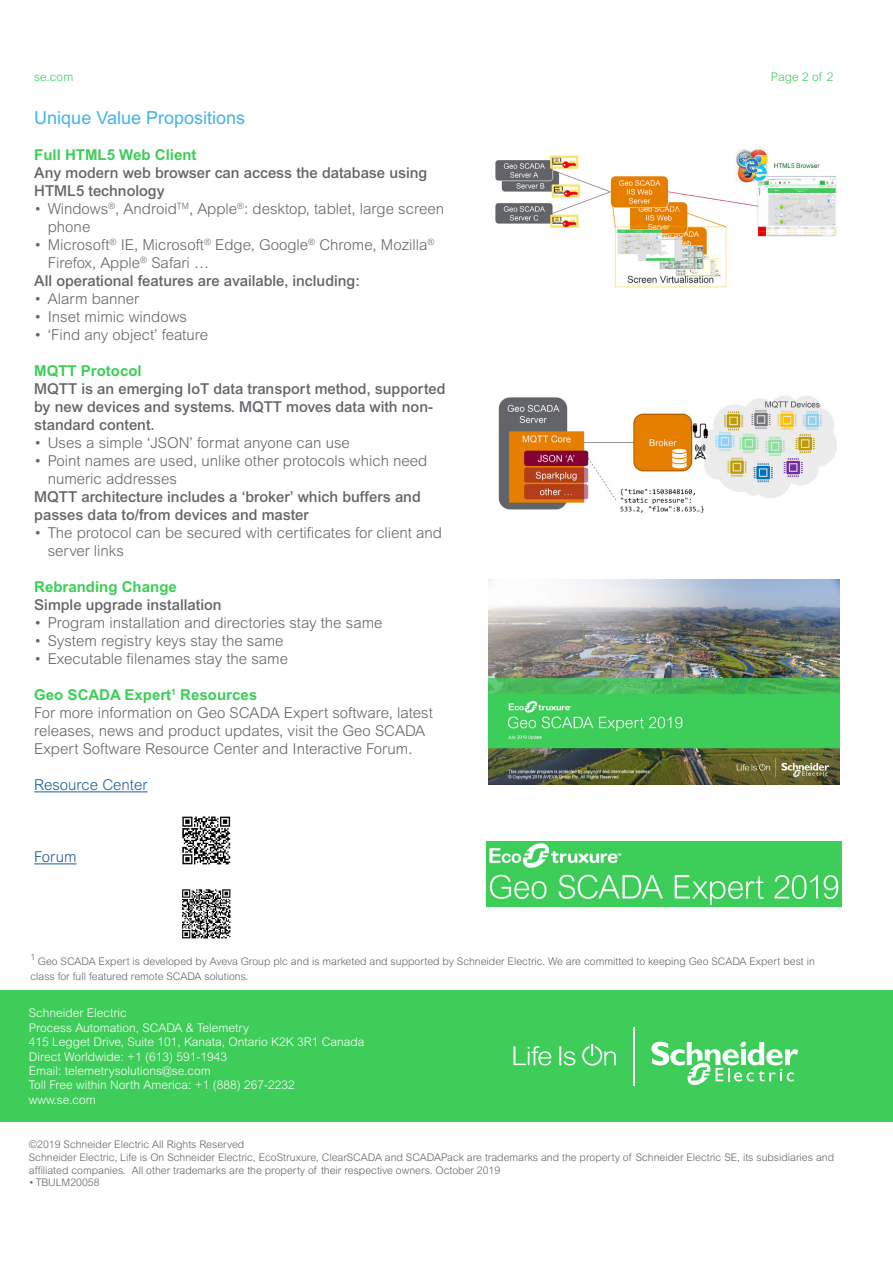
<style>
.page{position:relative;width:893px;height:1263px;background:#fff}
.page>*{position:absolute;margin:0;border:0;box-sizing:border-box;transform-origin:0 0}
.t1{font:18px "Arial MT Std";color:#42b4e6}
.t2{font:300 15px/18px "Arial MT Std";color:#626469}
.t3{font:500 15px/18px "Arial MT Std";color:#626469}
.t4{font:700 15px "Arial MT Std";color:#3dcd58}
.t5{font:300 15px "Arial MT Std";color:#175d9e}
.t6{font:300 12px "Arial MT Std";color:#fff}
.t7{font:300 12px "Arial MT Std";color:#3dcd58}
.Epigraph{font:300 10.5px/12.6px "Arial MT Std";color:#626469}
.Epigraph-2{font:300 8.7px "Arial MT Std";color:#626469}
</style>
<div class="page">
<hr style="left:34px;top:791px;width:113px;height:1px;background:#175d9e">
<hr style="left:34px;top:863px;width:43px;height:1px;background:#175d9e">
<div style="left:0;top:991px;width:893px;height:131px;background:#3dcd58"></div>
<svg style="left:513px;top:1046px;width:38px;height:19px"></svg>
<svg style="left:559px;top:1046px;width:16px;height:19px"></svg>
<svg style="left:582px;top:1044px;width:34px;height:22px"></svg>
<svg style="left:651px;top:1041px;width:147px;height:44px"></svg>
<hr style="left:633px;top:1027px;width:1px;height:59px;background:#fff">
<img style="left:498px;top:396px;width:339px;height:117px">
<img style="left:495px;top:149px;width:342px;height:139px">
<img style="left:488px;top:580px;width:352px;height:205px">
<img style="left:486px;top:842px;width:355px;height:65px">
<img style="left:182px;top:816px;width:49px;height:49px">
<img style="left:182px;top:889px;width:49px;height:50px">
<p class="t7" style="left:34px;top:70px;width:41px">se.com</p>
<p class="t7" style="left:771px;top:70px;width:64px">Page 2 of 2</p>
<p class="t1" style="left:34px;top:108px;width:212px">Unique Value Propositions</p>
<p class="t4" style="left:34px;top:146px;width:164px">Full HTML5 Web Client</p>
<p class="t3" style="left:34px;top:164px;width:394px">Any modern web browser can access the database using<br>HTML5 technology</p>
<p class="t2" style="left:48px;top:200px;width:398px;text-indent:-14px">• Windows<sup>®</sup>, Android<sup>TM</sup>, Apple<sup>®</sup>: desktop, tablet, large screen phone</p>
<p class="t2" style="left:48px;top:236px;width:388px;text-indent:-14px">• Microsoft<sup>®</sup> IE, Microsoft<sup>®</sup> Edge, Google<sup>®</sup> Chrome, Mozilla<sup>®<br></sup>Firefox, Apple<sup>®</sup> Safari …</p>
<p class="t3" style="left:34px;top:272px;width:327px">All operational features are available, including:</p>
<p class="t2" style="left:34px;top:290px;width:106px">• Alarm banner</p>
<p class="t2" style="left:34px;top:308px;width:154px">• Inset mimic windows</p>
<p class="t2" style="left:34px;top:326px;width:175px">• ‘Find any object’ feature</p>
<p class="t4" style="left:34px;top:362px;width:109px">MQTT Protocol</p>
<p class="t3" style="left:34px;top:380px;width:413px">MQTT is an emerging IoT data transport method, supported by new devices and systems. MQTT moves data with non&shy;standard content.</p>
<p class="t2" style="left:34px;top:434px;width:317px">• Uses a simple ‘JSON’ format anyone can use</p>
<p class="t2" style="left:48px;top:452px;width:381px;text-indent:-14px">• Point names are used, unlike other protocols which need numeric addresses</p>
<p class="t3" style="left:34px;top:488px;width:388px">MQTT architecture includes a ‘broker’ which buffers and passes data to/from devices and master</p>
<p class="t2" style="left:48px;top:524px;width:396px;text-indent:-14px">• The protocol can be secured with certificates for client and server links</p>
<p class="t4" style="left:34px;top:578px;width:144px">Rebranding Change</p>
<p class="t3" style="left:34px;top:596px;width:189px">Simple upgrade installation</p>
<p class="t2" style="left:34px;top:614px;width:350px">• Program installation and directories stay the same</p>
<p class="t2" style="left:34px;top:632px;width:251px">• System registry keys stay the same</p>
<p class="t2" style="left:34px;top:650px;width:255px">• Executable filenames stay the same</p>
<p class="t4" style="left:34px;top:686px;width:224px">Geo SCADA Expert<sup>1</sup> Resources</p>
<p class="t2" style="left:34px;top:704px;width:400px">For more information on Geo SCADA Expert software, latest releases, news and product updates, visit the Geo SCADA<br>Expert Software Resource Center and Interactive Forum.</p>
<p class="t5" style="left:34px;top:777px;width:115px">Resource Center</p>
<p class="t5" style="left:34px;top:849px;width:44px">Forum</p>
<p class="Epigraph-2" style="left:31px;top:951px;width:6px">1</p>
<p class="Epigraph" style="left:31px;top:953px;width:786px;line-height:15px;text-indent:7px">Geo SCADA Expert is developed by Aveva Group plc and is marketed and supported by Schneider Electric. We are committed to keeping Geo SCADA Expert best in class for full featured remote SCADA solutions.</p>
<p class="t6" style="left:29px;top:1006px;width:99px">Schneider Electric</p>
<p class="t6" style="left:29px;top:1021px;width:222px">Process Automation, SCADA &amp; Telemetry</p>
<p class="t6" style="left:29px;top:1035px;width:337px">415 Legget Drive, Suite 101, Kanata, Ontario K2K 3R1 Canada</p>
<p class="t6" style="left:29px;top:1049px;width:200px">Direct Worldwide: +1 (613) 591-1943</p>
<p class="t6" style="left:29px;top:1064px;width:183px">Email: telemetrysolutions@se.com</p>
<p class="t6" style="left:29px;top:1078px;width:267px">Toll Free within North America: +1 (888) 267-2232</p>
<p class="t6" style="left:29px;top:1093px;width:68px">www.se.com</p>
<p class="Epigraph" style="left:29px;top:1138px;width:217px">©2019 Schneider Electric All Rights Reserved</p>
<p class="Epigraph" style="left:29px;top:1151px;width:807px">Schneider Electric, Life is On Schneider Electric, EcoStruxure, ClearSCADA and SCADAPack are trademarks and the property of Schneider Electric SE, its subsidiaries and affiliated companies. All other trademarks are the property of their respective owners. October 2019</p>
<p class="Epigraph" style="left:29px;top:1176px;width:72px">• TBULM20058</p>
</div>
